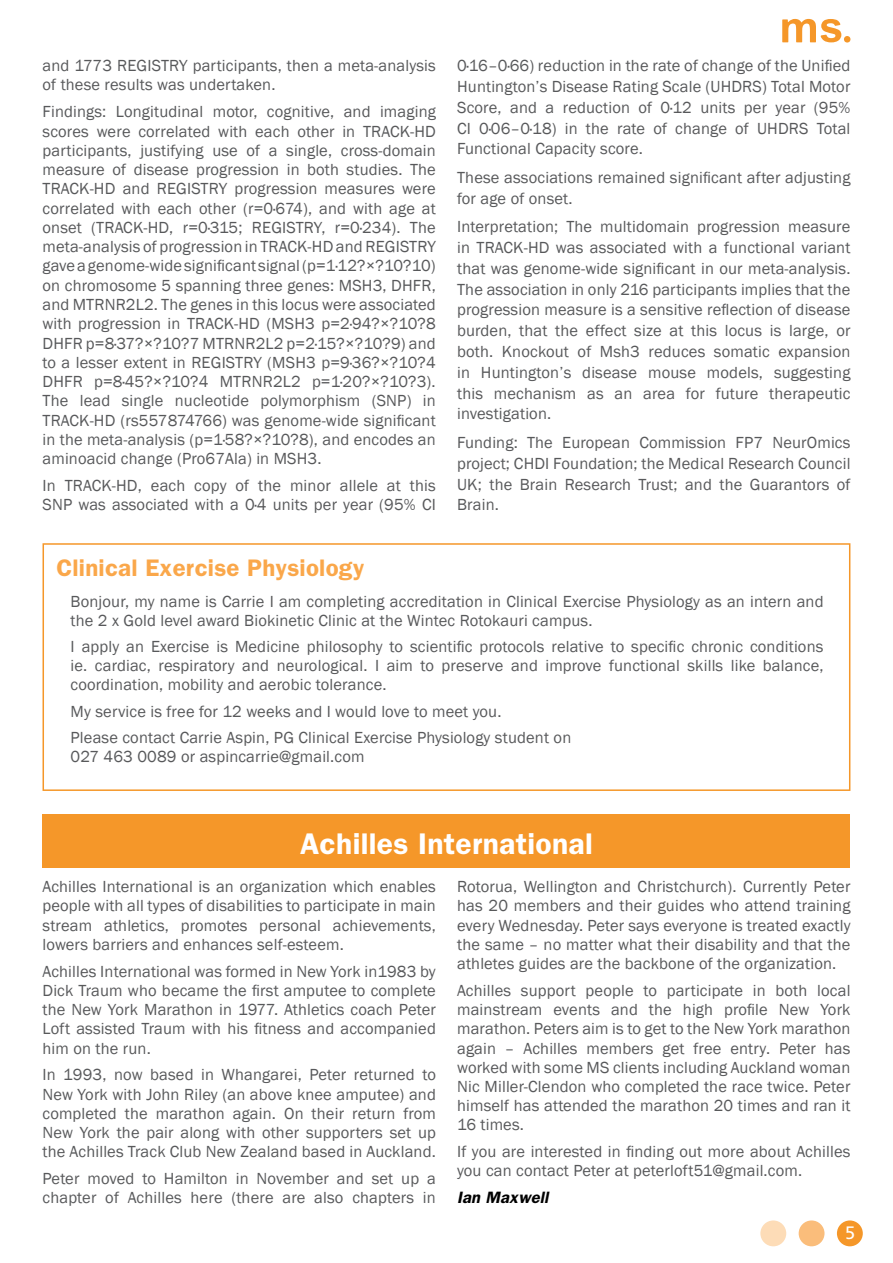
<style>
.page{position:relative;width:893px;height:1263px;background:#fff}
.page>*{position:absolute;margin:0;border:0;box-sizing:border-box;transform-origin:0 0}
.t1{font:600 30px "Franklin Gothic";letter-spacing:.01em;color:#fff}
.t2{font:600 24px "Franklin Gothic";letter-spacing:.01em;color:#faa74a}
.t3{font:18px "Frutiger";color:#fff}
.t4{font:16.5px/19.2px "Franklin Gothic";letter-spacing:.01em;color:#58595b;text-align:justify}
.t5{font:italic 600 16.5px "Franklin Gothic";letter-spacing:.01em;color:#000}
</style>
<div class="page">
<svg style="left:782px;top:19px;width:68px;height:24px"></svg>
<div style="left:43px;top:543px;width:807px;height:248px;border:2px solid #f59729"></div>
<div style="left:43px;top:815px;width:807px;height:53px;background:#f59729"></div>
<div style="left:760px;top:1220px;width:26px;height:26px;background:#fddcb7;border-radius:50%"></div>
<div style="left:799px;top:1220px;width:25px;height:26px;background:#fabd7b;border-radius:50%"></div>
<div style="left:837px;top:1220px;width:26px;height:26px;background:#f59729;border-radius:50%"></div>
<p class="t4" style="left:43px;top:56px;width:395px">and 1773 REGISTRY participants, then a meta-analysis of these results was undertaken.</p>
<p class="t4" style="left:43px;top:103px;width:395px">Findings: Longitudinal motor, cognitive, and imaging scores were correlated with each other in TRACK-HD participants, justifying use of a single, cross-domain measure of disease progression in both studies. The TRACK-HD and REGISTRY progression measures were correlated with each other (r=0·674), and with age at onset (TRACK-HD, r=0·315; REGISTRY, r=0·234). The meta-analysis of progression in TRACK-HD and REGISTRY gave a genome-wide significant signal (p=1·12?×?10?10) on chromosome 5 spanning three genes: MSH3, DHFR, and MTRNR2L2. The genes in this locus were associated with progression in TRACK-HD (MSH3 p=2·94?×?10?8<br>DHFR p=8·37?×?10?7 MTRNR2L2 p=2·15?×?10?9) and to a lesser extent in REGISTRY (MSH3 p=9·36?×?10?4<br>DHFR p=8·45?×?10?4 MTRNR2L2 p=1·20?×?10?3).<br>The lead single nucleotide polymorphism (SNP) in TRACK-HD (rs557874766) was genome-wide significant in the meta-analysis (p=1·58?×?10?8), and encodes an aminoacid change (Pro67Ala) in MSH3.</p>
<p class="t4" style="left:43px;top:476px;width:395px">In TRACK-HD, each copy of the minor allele at this<br>SNP was associated with a 0·4 units per year (95% CI</p>
<h2 class="t2" style="left:56px;top:554px;width:309px">Clinical Exercise Physiology</h2>
<p class="t4" style="left:457px;top:56px;width:395px;line-height:20.9px">0·16–0·66) reduction in the rate of change of the Unified Huntington’s Disease Rating Scale (UHDRS) Total Motor Score, and a reduction of 0·12 units per year (95% CI 0·06–0·18) in the rate of change of UHDRS Total Functional Capacity score.</p>
<p class="t4" style="left:457px;top:167px;width:395px;line-height:20.9px">These associations remained significant after adjusting for age of onset.</p>
<p class="t4" style="left:457px;top:217px;width:395px;line-height:20.9px">Interpretation; The multidomain progression measure in TRACK-HD was associated with a functional variant that was genome-wide significant in our meta-analysis.<br>The association in only 216 participants implies that the progression measure is a sensitive reflection of disease burden, that the effect size at this locus is large, or both. Knockout of Msh3 reduces somatic expansion in Huntington’s disease mouse models, suggesting this mechanism as an area for future therapeutic investigation.</p>
<p class="t4" style="left:457px;top:432px;width:395px;line-height:20.9px">Funding: The European Commission FP7 NeurOmics project; CHDI Foundation; the Medical Research Council UK; the Brain Research Trust; and the Guarantors of Brain.</p>
<p class="t4" style="left:71px;top:592px;width:754px">Bonjour, my name is Carrie I am completing accreditation in Clinical Exercise Physiology as an intern and the 2 x Gold level award Biokinetic Clinic at the Wintec Rotokauri campus.</p>
<p class="t4" style="left:71px;top:638px;width:754px">I apply an Exercise is Medicine philosophy to scientific protocols relative to specific chronic conditions ie. cardiac, respiratory and neurological. I aim to preserve and improve functional skills like balance, coordination, mobility and aerobic tolerance.</p>
<p class="t4" style="left:71px;top:698px;width:502px;line-height:26.5px">My service is free for 12 weeks and I would love to meet you.<br>Please contact Carrie Aspin, PG Clinical Exercise Physiology student on</p>
<p class="t4" style="left:71px;top:747px;width:295px">027 463 0089 or aspincarrie@gmail.com</p>
<h1 class="t1" style="left:300px;top:826px;width:294px">Achilles International</h1>
<p class="t4" style="left:43px;top:877px;width:395px">Achilles International is an organization which enables people with all types of disabilities to participate in main stream athletics, promotes personal achievements, lowers barriers and enhances self-esteem.</p>
<p class="t4" style="left:43px;top:962px;width:395px">Achilles International was formed in New York in1983 by Dick Traum who became the first amputee to complete the New York Marathon in 1977. Athletics coach Peter Loft assisted Traum with his fitness and accompanied him on the run.</p>
<p class="t4" style="left:43px;top:1066px;width:395px">In 1993, now based in Whangarei, Peter returned to New York with John Riley (an above knee amputee) and completed the marathon again. On their return from New York the pair along with other supporters set up the Achilles Track Club New Zealand based in Auckland.</p>
<p class="t4" style="left:43px;top:1169px;width:395px">Peter moved to Hamilton in November and set up a chapter of Achilles here (there are also chapters in</p>
<p class="t4" style="left:457px;top:877px;width:395px">Rotorua, Wellington and Christchurch). Currently Peter has 20 members and their guides who attend training every Wednesday. Peter says everyone is treated exactly the same – no matter what their disability and that the athletes guides are the backbone of the organization.</p>
<p class="t4" style="left:457px;top:981px;width:395px">Achilles support people to participate in both local mainstream events and the high profile New York marathon. Peters aim is to get to the New York marathon again – Achilles members get free entry. Peter has worked with some MS clients including Auckland woman Nic Miller-Clendon who completed the race twice. Peter himself has attended the marathon 20 times and ran it 16 times.</p>
<p class="t4" style="left:457px;top:1142px;width:395px">If you are interested in finding out more about Achilles you can contact Peter at peterloft51@gmail.com.</p>
<p class="t5" style="left:457px;top:1188px;width:93px">Ian Maxwell</p>
<p class="t3" style="left:845px;top:1222px;width:12px">5</p>
</div>
